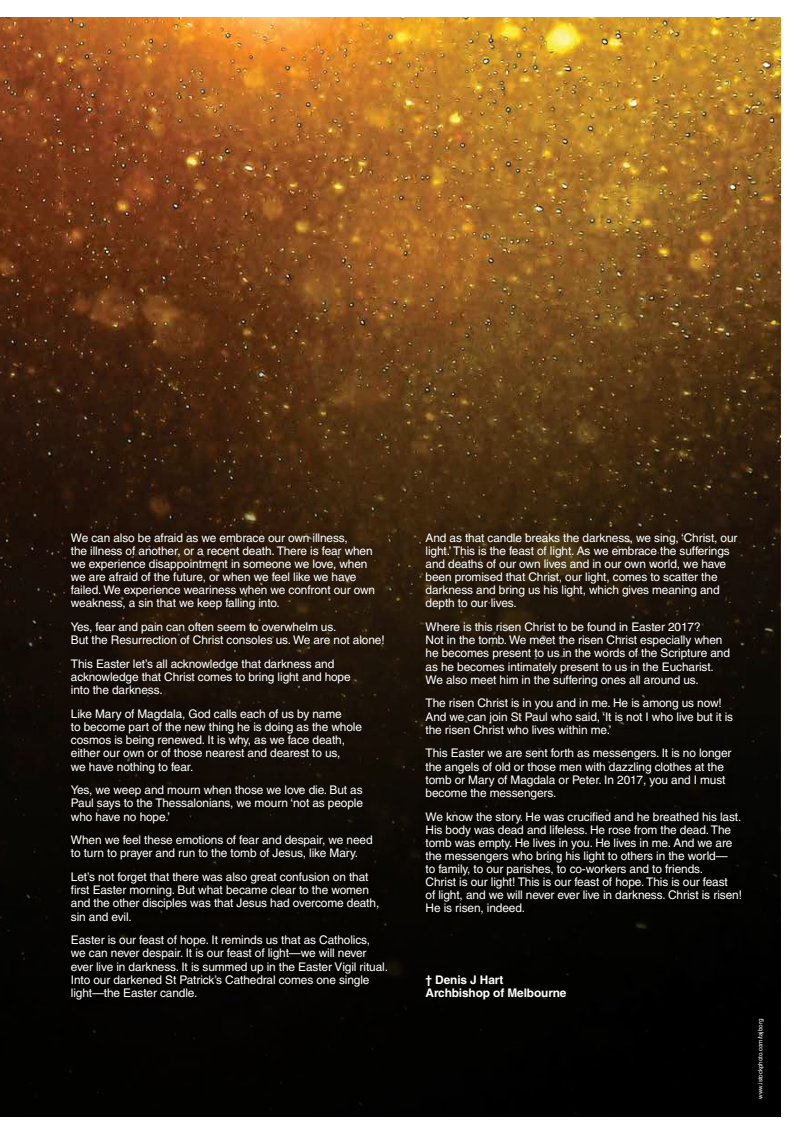
<style>
.page{position:relative;width:798px;height:1134px;background:#fff}
.page>*{position:absolute;margin:0;border:0;box-sizing:border-box;transform-origin:0 0}
.t1{font:11.88px/13.1px "Helvetica";letter-spacing:-.01em;color:#fff}
.t2{font:700 11.88px/13.1px "Helvetica";letter-spacing:-.01em;color:#fff}
.t3{font:6.25px "Helvetica";letter-spacing:-.005em;color:#fff}
</style>
<div class="page">
<img style="left:0;top:18px;width:780px;height:1098px">
<div style="left:62px;top:524px;width:333px;height:484px;background:#000;opacity:.65"></div>
<div style="left:416px;top:524px;width:334px;height:398px;background:#000;opacity:.65"></div>
<p class="t1" style="left:71px;top:531px;width:305px">We can also be afraid as we embrace our own illness,<br>the illness of another, or a recent death. There is fear when we experience disappointment in someone we love, when we are afraid of the future, or when we feel like we have failed. We experience weariness when we confront our own weakness, a sin that we keep falling into.</p>
<p class="t1" style="left:71px;top:620px;width:315px">Yes, fear and pain can often seem to overwhelm us.<br>But the Resurrection of Christ consoles us. We are not alone!</p>
<p class="t1" style="left:71px;top:657px;width:281px">This Easter let’s all acknowledge that darkness and acknowledge that Christ comes to bring light and hope into the darkness.</p>
<p class="t1" style="left:71px;top:707px;width:292px">Like Mary of Magdala, God calls each of us by name<br>to become part of the new thing he is doing as the whole cosmos is being renewed. It is why, as we face death, either our own or of those nearest and dearest to us,<br>we have nothing to fear.</p>
<p class="t1" style="left:71px;top:784px;width:293px;text-align:justify">Yes, we weep and mourn when those we love die. But as Paul says to the Thessalonians, we mourn ‘not as people who have no hope.’</p>
<p class="t1" style="left:71px;top:833px;width:303px">When we feel these emotions of fear and despair, we need to turn to prayer and run to the tomb of Jesus, like Mary.</p>
<p class="t1" style="left:71px;top:870px;width:310px">Let’s not forget that there was also great confusion on that first Easter morning. But what became clear to the women and the other disciples was that Jesus had overcome death, sin and evil.</p>
<p class="t1" style="left:71px;top:933px;width:318px">Easter is our feast of hope. It reminds us that as Catholics, we can never despair. It is our feast of light—we will never ever live in darkness. It is summed up in the Easter Vigil ritual.<br>Into our darkened St Patrick’s Cathedral comes one single light—the Easter candle.</p>
<p class="t1" style="left:425px;top:531px;width:313px">And as that candle breaks the darkness, we sing, ‘Christ, our light.’This is the feast of light. As we embrace the sufferings and deaths of our own lives and in our own world, we have been promised that Christ, our light, comes to scatter the darkness and bring us his light, which gives meaning and depth to our lives.</p>
<p class="t1" style="left:425px;top:620px;width:306px">Where is this risen Christ to be found in Easter 2017?<br>Not in the tomb. We meet the risen Christ especially when he becomes present to us in the words of the Scripture and as he becomes intimately present to us in the Eucharist.<br>We also meet him in the suffering ones all around us.</p>
<p class="t1" style="left:425px;top:697px;width:309px">The risen Christ is in you and in me. He is among us now!<br>And we can join St Paul who said, ‘It is not I who live but it is the risen Christ who lives within me.’</p>
<p class="t1" style="left:425px;top:747px;width:307px">This Easter we are sent forth as messengers. It is no longer the angels of old or those men with dazzling clothes at the tomb or Mary of Magdala or Peter. In 2017, you and I must become the messengers.</p>
<p class="t1" style="left:425px;top:810px;width:318px">We know the story. He was crucified and he breathed his last.<br>His body was dead and lifeless. He rose from the dead. The tomb was empty. He lives in you. He lives in me. And we are the messengers who bring his light to others in the world—<br>to family, to our parishes, to co-workers and to friends.<br>Christ is our light! This is our feast of hope. This is our feast<br>of light, and we will never ever live in darkness. Christ is risen!<br>He is risen, indeed.</p>
<p class="t2" style="left:425px;top:973px;width:142px">† Denis J Hart<br>Archbishop of Melbourne</p>
<p class="t3" style="left:756px;top:1098px;width:81px;rotate:-90deg">www.istockphoto.com/tajborg</p>
</div>
